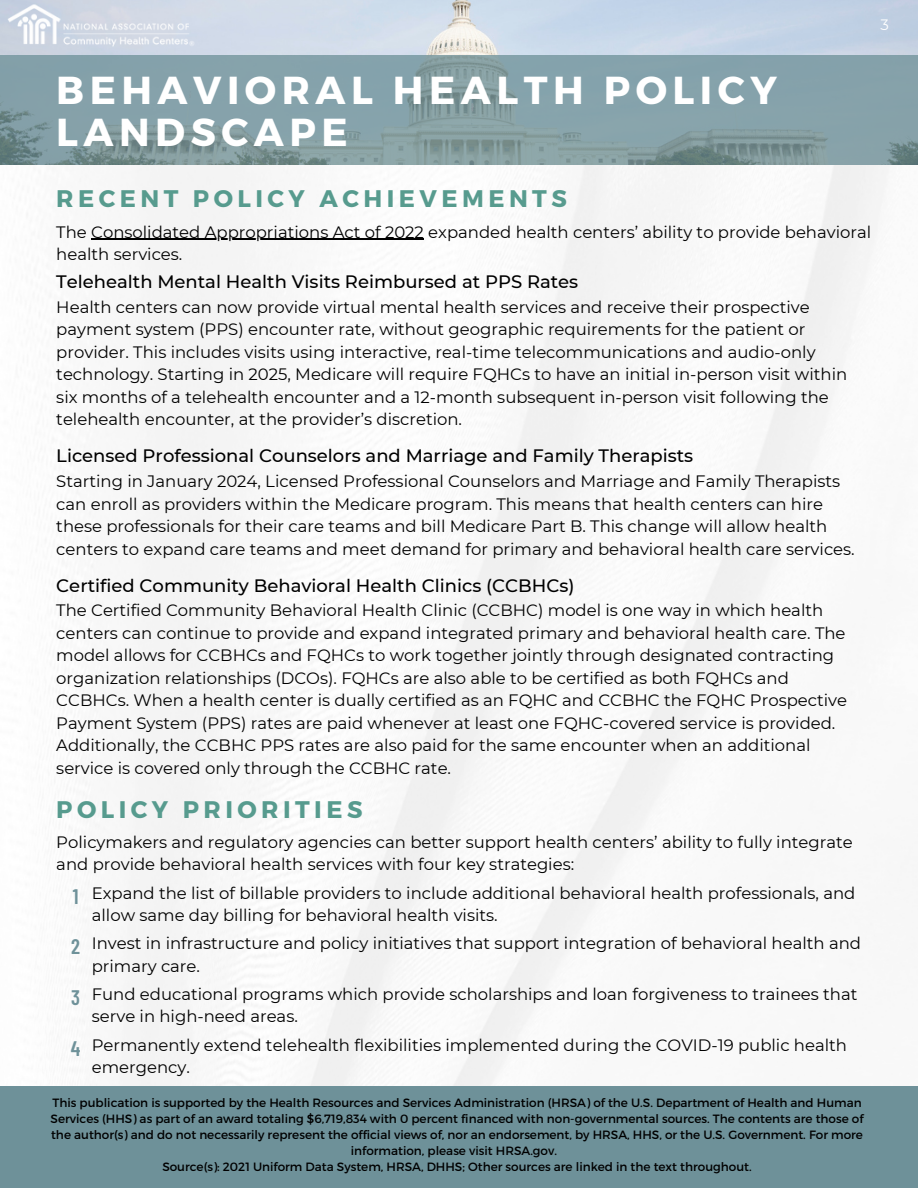
<style>
.page{position:relative;width:918px;height:1188px;background:#fff}
.page>*{position:absolute;margin:0;border:0;box-sizing:border-box;transform-origin:0 0}
.t1{font:700 39px/41.7px "Montserrat";letter-spacing:.14em;color:#fff}
.t2{font:700 24px "Montserrat";letter-spacing:.185em;color:#579b8e}
.t3{font:600 21px "Barlow Condensed";color:#6e9199}
.t4{font:500 18px "Montserrat";color:#000}
.t5{font:16.5px/22.5px "Montserrat";color:#000}
.t6{font:15px "Montserrat";color:#fff}
.t7{font:12px/16px "Montserrat";color:#000;text-align:center}
</style>
<div class="page">
<img style="left:0;top:164px;width:918px;height:922px">
<img style="left:0;top:0;width:918px;height:55px">
<svg style="left:0;top:55px;width:918px;height:109px;background:#839ea5"></svg>
<div style="left:0;top:1086px;width:918px;height:102px;background:#6e9199"></div>
<hr style="left:91px;top:239px;width:333px;height:1px;background:#000">
<img style="left:0;top:0;width:196px;height:52px">
<p class="t6" style="left:881px;top:16px;width:10px">3</p>
<p class="t1" style="left:56px;top:67px;width:722px">BEHAVIORAL HEALTH POLICY<br>LANDSCAPE</p>
<p class="t2" style="left:56px;top:183px;width:512px">RECENT POLICY ACHIEVEMENTS</p>
<p class="t5" style="left:56px;top:220px;width:816px">The Consolidated Appropriations Act of 2022 expanded health centers’ ability to provide behavioral health services.</p>
<p class="t4" style="left:56px;top:271px;width:523px">Telehealth Mental Health Visits Reimbursed at PPS Rates</p>
<p class="t5" style="left:56px;top:296px;width:792px">Health centers can now provide virtual mental health services and receive their prospective payment system (PPS) encounter rate, without geographic requirements for the patient or provider. This includes visits using interactive, real-time telecommunications and audio-only technology. Starting in 2025, Medicare will require FQHCs to have an initial in-person visit within six months of a telehealth encounter and a 12-month subsequent in-person visit following the telehealth encounter, at the provider’s discretion.</p>
<p class="t4" style="left:56px;top:445px;width:638px">Licensed Professional Counselors and Marriage and Family Therapists</p>
<p class="t5" style="left:56px;top:470px;width:800px">Starting in January 2024, Licensed Professional Counselors and Marriage and Family Therapists can enroll as providers within the Medicare program. This means that health centers can hire these professionals for their care teams and bill Medicare Part B. This change will allow health centers to expand care teams and meet demand for primary and behavioral health care services.</p>
<p class="t4" style="left:56px;top:574px;width:520px">Certified Community Behavioral Health Clinics (CCBHCs)</p>
<p class="t5" style="left:56px;top:599px;width:792px">The Certified Community Behavioral Health Clinic (CCBHC) model is one way in which health centers can continue to provide and expand integrated primary and behavioral health care. The model allows for CCBHCs and FQHCs to work together jointly through designated contracting organization relationships (DCOs). FQHCs are also able to be certified as both FQHCs and CCBHCs. When a health center is dually certified as an FQHC and CCBHC the FQHC Prospective Payment System (PPS) rates are paid whenever at least one FQHC-covered service is provided.<br>Additionally, the CCBHC PPS rates are also paid for the same encounter when an additional service is covered only through the CCBHC rate.</p>
<p class="t2" style="left:56px;top:794px;width:308px">POLICY PRIORITIES</p>
<p class="t5" style="left:56px;top:831px;width:798px">Policymakers and regulatory agencies can better support health centers’ ability to fully integrate and provide behavioral health services with four key strategies:</p>
<p class="t3" style="left:73px;top:883px;width:7px">1</p>
<p class="t3" style="left:71px;top:933px;width:10px">2</p>
<p class="t3" style="left:71px;top:984px;width:10px">3</p>
<p class="t3" style="left:71px;top:1035px;width:11px">4</p>
<p class="t5" style="left:92px;top:881px;width:765px">Expand the list of billable providers to include additional behavioral health professionals, and allow same day billing for behavioral health visits.</p>
<p class="t5" style="left:92px;top:932px;width:771px">Invest in infrastructure and policy initiatives that support integration of behavioral health and primary care.</p>
<p class="t5" style="left:92px;top:983px;width:767px">Fund educational programs which provide scholarships and loan forgiveness to trainees that serve in high-need areas.</p>
<p class="t5" style="left:92px;top:1033px;width:757px">Permanently extend telehealth flexibilities implemented during the COVID-19 public health emergency.</p>
<p class="t7" style="left:51px;top:1094px;width:814px">This publication is supported by the Health Resources and Services Administration (HRSA) of the U.S. Department of Health and Human Services (HHS) as part of an award totaling $6,719,834 with 0 percent financed with non-governmental sources. The contents are those of the author(s) and do not necessarily represent the official views of, nor an endorsement, by HRSA, HHS, or the U.S. Government. For more information, please visit HRSA.gov.</p>
<p class="t7" style="left:162px;top:1158px;width:591px">Source(s): 2021 Uniform Data System, HRSA, DHHS; Other sources are linked in the text throughout.</p>
</div>
